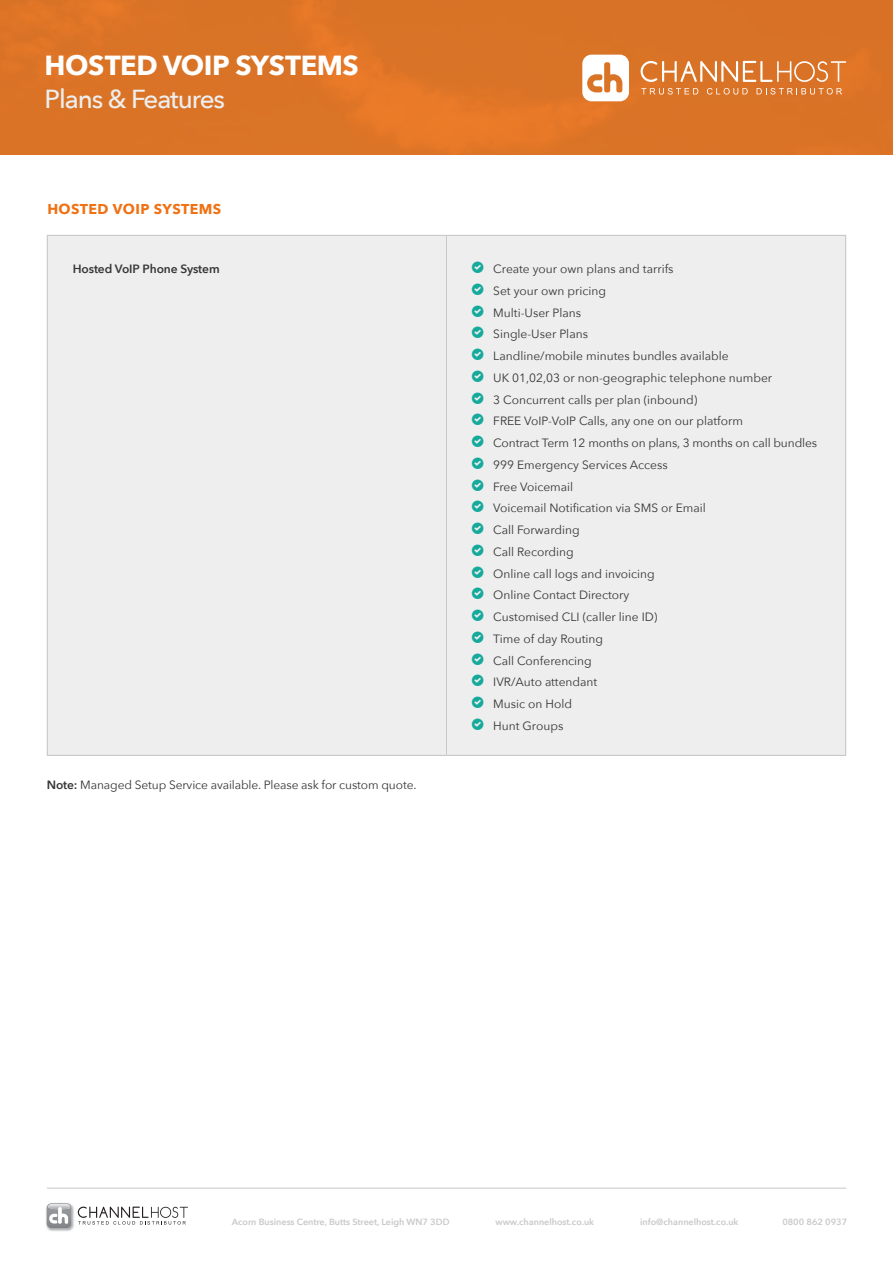
<style>
.page{position:relative;width:893px;height:1263px;background:#fff}
.page>*{position:absolute;margin:0;border:0;box-sizing:border-box;transform-origin:0 0}
.t1{font:700 27.6px "Avenir Next";letter-spacing:-.02em;color:#fff}
.t2{font:500 25.95px "Avenir Next";letter-spacing:-.04em;color:#eeeeef}
.t3{font:700 14.25px "Avenir Next";letter-spacing:.03em;color:#f07113}
.t4{font:12px/21.8px "Avenir Next";color:#353535}
.t5{font:600 12px "Avenir Next";letter-spacing:-.01em;color:#353535}
.t6{font:600 9px "Avenir Next";color:#c7c8ca}
.s1{font-weight:600}
</style>
<div class="page">
<svg style="left:78px;top:1206px;width:110px;height:18px"></svg>
<img style="left:46px;top:1205px;width:28px;height:27px">
<svg style="left:47px;top:1203px;width:25px;height:25px"></svg>
<hr style="left:47px;top:1188px;width:799px;height:1px;background:#c7c8ca">
<div style="left:48px;top:236px;width:797px;height:519px;background:#eeeeef"></div>
<hr style="left:446px;top:236px;width:1px;height:519px;background:#c7c8ca">
<hr style="left:845px;top:236px;width:1px;height:519px;background:#c7c8ca">
<hr style="left:47px;top:755px;width:399px;height:1px;background:#c7c8ca">
<hr style="left:446px;top:755px;width:400px;height:1px;background:#c7c8ca">
<hr style="left:47px;top:236px;width:1px;height:519px;background:#c7c8ca">
<hr style="left:47px;top:235px;width:399px;height:1px;background:#c7c8ca">
<hr style="left:446px;top:235px;width:400px;height:1px;background:#c7c8ca">
<div style="left:0;top:0;width:893px;height:154px;background:linear-gradient(to bottom,#d97326,#de7527)"></div>
<svg style="left:640px;top:61px;width:206px;height:21px;background:#e29459"></svg>
<svg style="left:641px;top:88px;width:57px;height:7px"></svg>
<svg style="left:707px;top:88px;width:41px;height:7px"></svg>
<svg style="left:757px;top:88px;width:85px;height:7px"></svg>
<svg style="left:582px;top:55px;width:47px;height:46px"></svg>
<svg style="left:472px;top:262px;width:11px;height:11px"></svg>
<svg style="left:472px;top:283px;width:11px;height:12px"></svg>
<svg style="left:472px;top:305px;width:11px;height:12px"></svg>
<svg style="left:472px;top:327px;width:11px;height:11px"></svg>
<svg style="left:472px;top:349px;width:11px;height:11px"></svg>
<svg style="left:472px;top:370px;width:11px;height:12px"></svg>
<svg style="left:472px;top:392px;width:11px;height:12px"></svg>
<svg style="left:472px;top:414px;width:11px;height:11px"></svg>
<svg style="left:472px;top:436px;width:11px;height:11px"></svg>
<svg style="left:472px;top:457px;width:11px;height:12px"></svg>
<svg style="left:472px;top:479px;width:11px;height:12px"></svg>
<svg style="left:472px;top:501px;width:11px;height:11px"></svg>
<svg style="left:472px;top:523px;width:11px;height:11px"></svg>
<svg style="left:472px;top:544px;width:11px;height:12px"></svg>
<svg style="left:472px;top:566px;width:11px;height:12px"></svg>
<svg style="left:472px;top:588px;width:11px;height:11px"></svg>
<svg style="left:472px;top:610px;width:11px;height:11px"></svg>
<svg style="left:472px;top:631px;width:11px;height:12px"></svg>
<svg style="left:472px;top:653px;width:11px;height:12px"></svg>
<svg style="left:472px;top:675px;width:11px;height:11px"></svg>
<svg style="left:472px;top:697px;width:11px;height:11px"></svg>
<svg style="left:472px;top:718px;width:11px;height:12px"></svg>
<h1 class="t1" style="left:45px;top:48px;width:316px">HOSTED VOIP SYSTEMS</h1>
<h2 class="t2" style="left:45px;top:84px;width:182px">Plans &amp; Features</h2>
<p class="t3" style="left:47px;top:200px;width:176px">HOSTED VOIP SYSTEMS</p>
<p class="t5" style="left:73px;top:262px;width:148px">Hosted VoIP Phone System</p>
<p class="t4" style="left:493px;top:258px;width:325px">Create your own plans and tarrifs<br>Set your own pricing<br>Multi-User Plans<br>Single-User Plans<br>Landline/mobile minutes bundles available<br>UK 01,02,03 or non-geographic telephone number<br>3 Concurrent calls per plan (inbound)<br>FREE VoIP-VoIP Calls, any one on our platform<br>Contract Term 12 months on plans, 3 months on call bundles<br>999 Emergency Services Access<br>Free Voicemail<br>Voicemail Notification via SMS or Email<br>Call Forwarding<br>Call Recording<br>Online call logs and invoicing<br>Online Contact Directory<br>Customised CLI (caller line ID)<br>Time of day Routing<br>Call Conferencing<br>IVR/Auto attendant<br>Music on Hold<br>Hunt Groups</p>
<p class="t4" style="left:47px;top:774px;width:371px"><span class="s1">Note:</span> Managed Setup Service available. Please ask for custom quote.</p>
<p class="t6" style="left:232px;top:1216px;width:219px">Acorn Business Centre, Butts Street, Leigh WN7 3DD</p>
<p class="t6" style="left:495px;top:1216px;width:100px">www.channelhost.co.uk</p>
<p class="t6" style="left:640px;top:1216px;width:100px">info@channelhost.co.uk</p>
<p class="t6" style="left:782px;top:1216px;width:66px">0800 862 0937</p>
</div>
